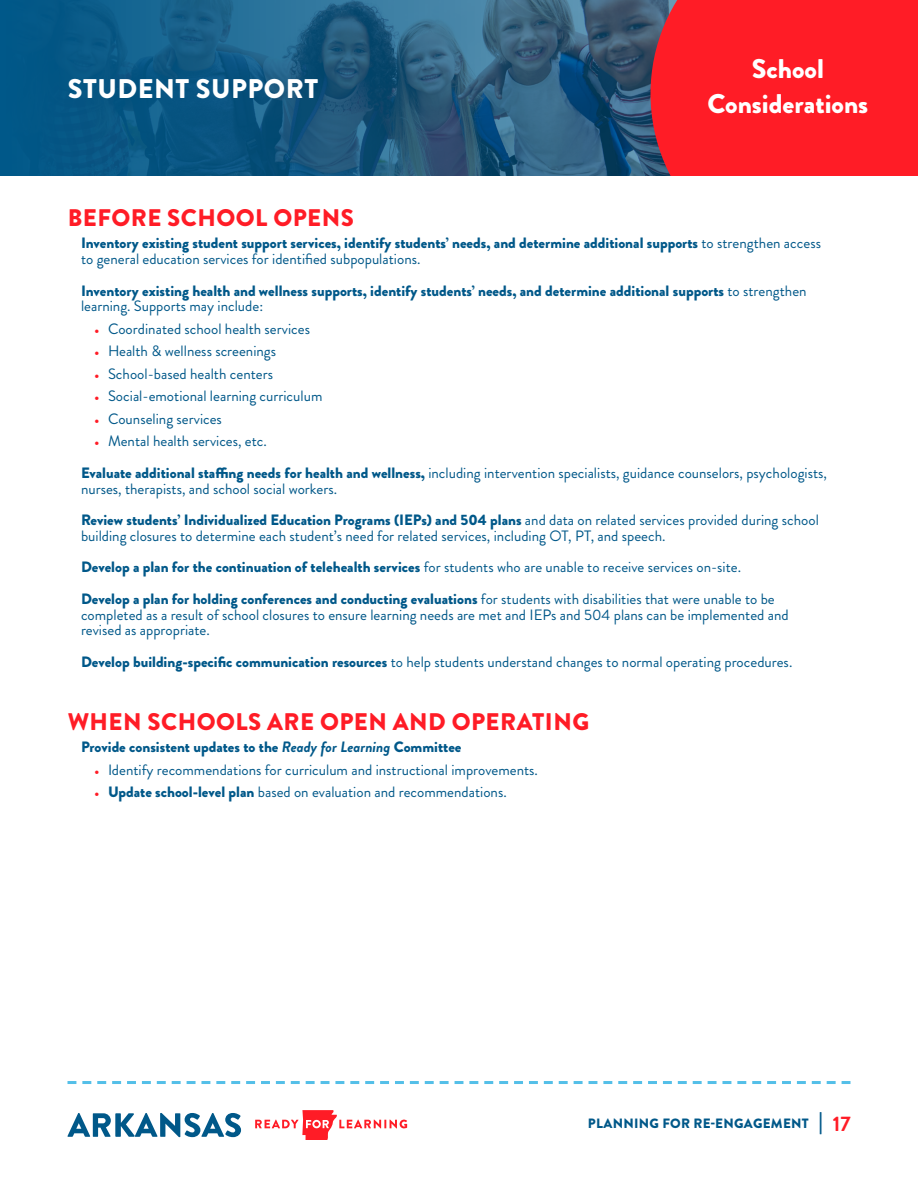
<style>
.page{position:relative;width:918px;height:1188px;background:#fff}
.page>*{position:absolute;margin:0;border:0;box-sizing:border-box;transform-origin:0 0}
.t1{font:900 27px "Brandon Grotesque";color:#fff}
.t2{font:900 27px "Brandon Grotesque";letter-spacing:.02em;color:#fff}
.t3{font:900 24px "Brandon Grotesque";letter-spacing:.02em;color:#ff1c26}
.t4{font:15px/15.8px "Brandon Grotesque";color:#005889}
.t5{font:900 15px/15.8px "Brandon Grotesque";color:#005889}
.t6{font:900 13.5px "Brandon Grotesque";letter-spacing:.02em;color:#005889}
.s1{font-weight:400}
.s2{font-weight:900;font-size:12px;color:#ff1c26}
.s3{font-weight:900}
.s4{font-weight:700;font-style:italic}
.s5{font-size:21px}
.s6{font-weight:700;font-size:21px;color:#ff1c26}
</style>
<div class="page">
<svg style="left:0;top:0;width:651px;height:176px;background:#1c5a81"></svg>
<div style="left:651px;top:0;width:267px;height:176px;background:#ff1c26"></div>
<svg style="left:67px;top:1113px;width:174px;height:24px"></svg>
<svg style="left:255px;top:1110px;width:152px;height:30px"></svg>
<svg style="left:68px;top:1081px;width:782px;height:3px"></svg>
<p class="t2" style="left:68px;top:69px;width:252px">STUDENT SUPPORT</p>
<p class="t1" style="left:752px;top:50px;width:74px">School</p>
<p class="t1" style="left:707px;top:84px;width:162px">Considerations</p>
<p class="t3" style="left:68px;top:201px;width:288px">BEFORE SCHOOL OPENS</p>
<p class="t5" style="left:81px;top:235px;width:742px">Inventory existing student support services, identify students’ needs, and determine additional supports <span class="s1">to strengthen access to general education services for identified subpopulations.</span></p>
<p class="t5" style="left:81px;top:283px;width:727px">Inventory existing health and wellness supports, identify students’ needs, and determine additional supports <span class="s1">to strengthen learning. Supports may include:</span></p>
<p class="t4" style="left:94px;top:321px;width:217px"><span class="s2">•</span> Coordinated school health services</p>
<p class="t4" style="left:94px;top:343px;width:183px"><span class="s2">•</span> Health &amp; wellness screenings</p>
<p class="t4" style="left:94px;top:366px;width:180px"><span class="s2">•</span> School-based health centers</p>
<p class="t4" style="left:94px;top:388px;width:229px"><span class="s2">•</span> Social-emotional learning curriculum</p>
<p class="t4" style="left:94px;top:411px;width:129px"><span class="s2">•</span> Counseling services</p>
<p class="t4" style="left:94px;top:433px;width:172px"><span class="s2">•</span> Mental health services, etc.</p>
<p class="t4" style="left:81px;top:465px;width:748px"><span class="s3">Evaluate additional staffing needs for health and wellness,</span> including intervention specialists, guidance counselors, psychologists, nurses, therapists, and school social workers.</p>
<p class="t4" style="left:81px;top:512px;width:739px"><span class="s3">Review students’ Individualized Education Programs (IEPs) and 504 plans</span> and data on related services provided during school building closures to determine each student’s need for related services, including OT, PT, and speech.</p>
<p class="t5" style="left:81px;top:559px;width:660px">Develop a plan for the continuation of telehealth services <span class="s1">for students who are unable to receive services on-site.</span></p>
<p class="t4" style="left:81px;top:591px;width:709px"><span class="s3">Develop a plan for holding conferences and conducting evaluations</span> for students with disabilities that were unable to be completed as a result of school closures to ensure learning needs are met and IEPs and 504 plans can be implemented and revised as appropriate.</p>
<p class="t4" style="left:81px;top:654px;width:711px"><span class="s3">Develop building-specific communication resources</span> to help students understand changes to normal operating procedures.</p>
<p class="t3" style="left:68px;top:705px;width:523px">WHEN SCHOOLS ARE OPEN AND OPERATING</p>
<p class="t5" style="left:81px;top:739px;width:382px">Provide consistent updates to the <span class="s4">Ready for Learning</span> Committee</p>
<p class="t4" style="left:94px;top:762px;width:443px"><span class="s2">•</span> Identify recommendations for curriculum and instructional improvements.</p>
<p class="t4" style="left:94px;top:784px;width:412px"><span class="s2">•</span> <span class="s3">Update school-level plan</span> based on evaluation and recommendations.</p>
<p class="t6" style="left:588px;top:1114px;width:264px">PLANNING FOR RE-ENGAGEMENT <span class="s5">|</span> <span class="s6">17</span></p>
</div>
